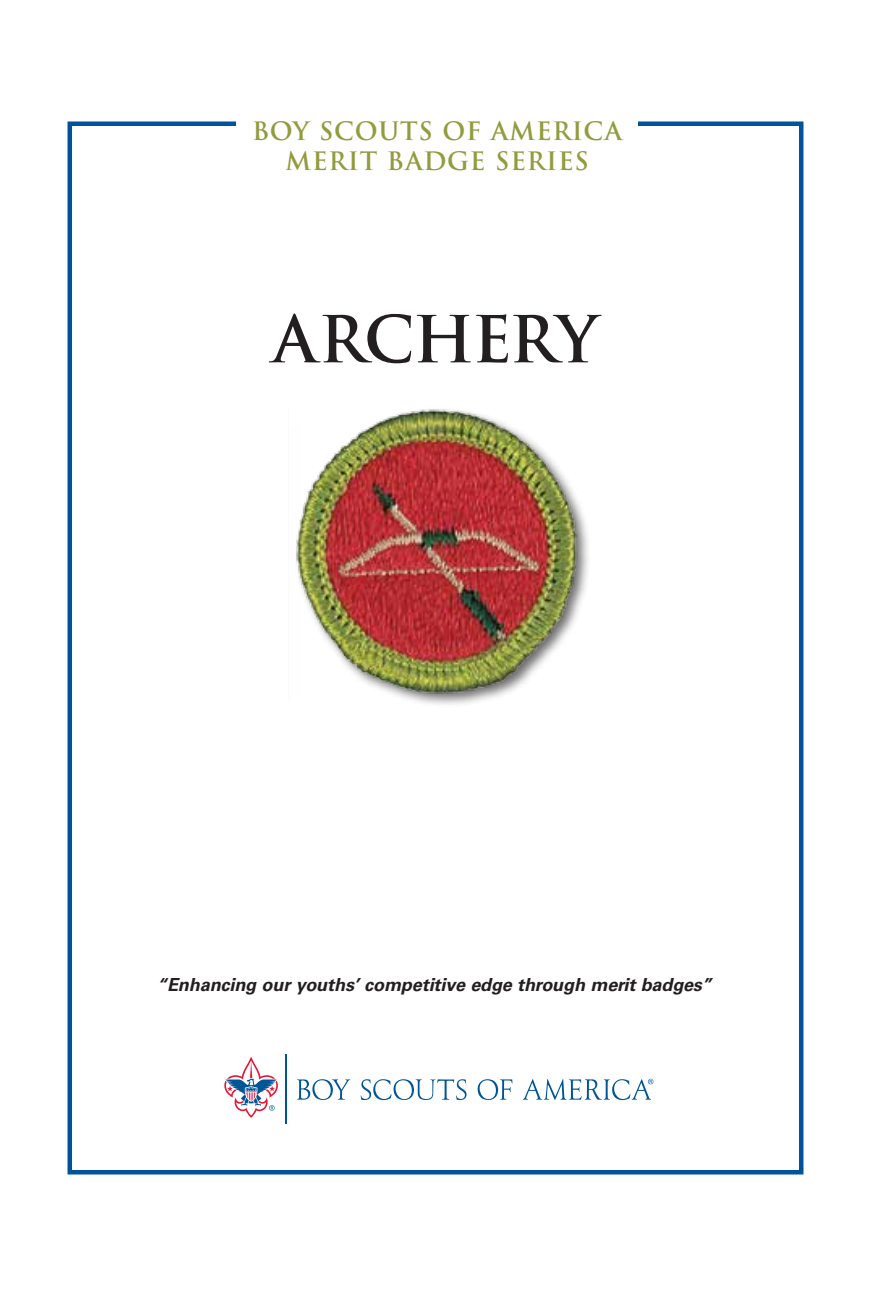
<style>
.page{position:relative;width:871px;height:1296px;background:#fff}
.page>*{position:absolute;margin:0;border:0;box-sizing:border-box;transform-origin:0 0}
.t1{font:700 63px "Trajan Pro";letter-spacing:-.03em;color:#231f20}
.t2{font:700 24.75px/29.2px "Trajan Pro";letter-spacing:.03em;color:#929b3d;text-align:center}
.t3{font:italic 700 18px "Univers";letter-spacing:-.005em;color:#231f20}
</style>
<div class="page">
<div style="left:68px;top:122px;width:735px;height:1052px;border:4px solid #00529c"></div>
<svg style="left:297px;top:1079px;width:53px;height:21px"></svg>
<svg style="left:361px;top:1079px;width:105px;height:21px"></svg>
<svg style="left:478px;top:1079px;width:34px;height:21px"></svg>
<svg style="left:523px;top:1079px;width:130px;height:21px"></svg>
<svg style="left:224px;top:1057px;width:54px;height:61px"></svg>
<hr style="left:285px;top:1054px;width:2px;height:69px;background:#005596">
<div style="left:236px;top:107px;width:402px;height:77px;background:#fff"></div>
<div style="left:289px;top:407px;width:302px;height:301px;background:#231f20;opacity:.65"></div>
<img style="left:289px;top:408px;width:300px;height:291px">
<h2 class="t2" style="left:252px;top:117px;width:371px">BOY SCOUTS OF AMERICA<br>MERIT BADGE SERIES</h2>
<h1 class="t1" style="left:273px;top:300px;width:327px">ARCHERY</h1>
<p class="t3" style="left:157px;top:974px;width:556px">“Enhancing our youths’ competitive edge through merit badges”</p>
</div>
